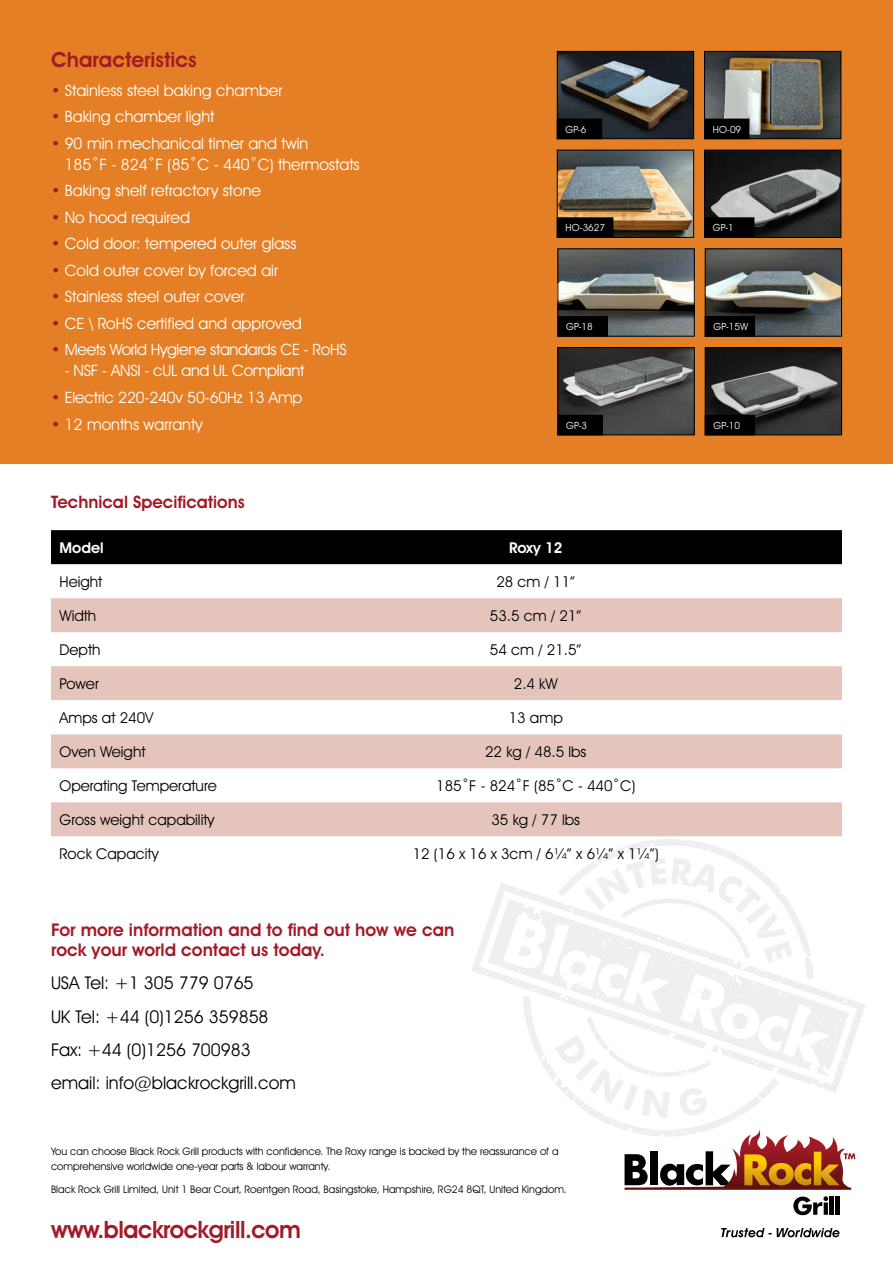
<style>
.page{position:relative;width:893px;height:1263px;background:#fff}
.page>*{position:absolute;margin:0;border:0;box-sizing:border-box;transform-origin:0 0}
.t1{font:600 24px "Avant Garde IT Cby BT";letter-spacing:-.02em;color:#a31a27}
.t2{font:600 21px "Avant Garde IT Cby BT";color:#a31a27}
.t3{font:17.7px/33px "Avant Garde IT Cby BT";color:#000}
.t4{font:600 17.7px/20.1px "Avant Garde IT Cby BT";color:#a31a27}
.t5{font:600 17.25px "Avant Garde IT Cby BT";color:#a31a27}
.t6{font:15.75px/21px "Avant Garde IT Cby BT";color:#fff}
.t7{font:15.75px "Avant Garde IT Cby BT";letter-spacing:-.02em;color:#fff}
.t8{font:15px "Avant Garde IT Cby BT";color:#000}
.t9{font:600 15px "Avant Garde IT Cby BT";color:#fff}
.t10{font:10.5px/15px "Avant Garde IT Cby BT";color:#000}
.t11{font:9.9px "Avant Garde IT Cby BT";color:#fff}
.s1{color:#a31a27}
</style>
<div class="page">
<svg style="left:471px;top:883px;width:394px;height:152px"></svg>
<svg style="left:488px;top:899px;width:361px;height:136px"></svg>
<svg style="left:558px;top:839px;width:256px;height:140px"></svg>
<div style="left:0;top:0;width:893px;height:463px;background:#e47f26"></div>
<div style="left:51px;top:530px;width:791px;height:34px;background:#000"></div>
<svg style="left:51px;top:598px;width:791px;height:238px;fill:#e5c5bb"></svg>
<svg style="left:51px;top:700px;width:791px;height:34px"></svg>
<img style="left:559px;top:349px;width:134px;height:84px">
<div style="left:557px;top:347px;width:138px;height:88px;border:1px solid #000"></div>
<img style="left:707px;top:250px;width:133px;height:84px">
<div style="left:705px;top:248px;width:137px;height:88px;border:1px solid #000"></div>
<img style="left:559px;top:250px;width:134px;height:84px">
<div style="left:557px;top:248px;width:138px;height:88px;border:1px solid #000"></div>
<img style="left:559px;top:152px;width:133px;height:84px">
<div style="left:557px;top:150px;width:137px;height:88px;border:1px solid #000"></div>
<div style="left:558px;top:415px;width:44px;height:20px;background:#000"></div>
<div style="left:557px;top:415px;width:46px;height:20px;border:1px solid #000"></div>
<div style="left:557px;top:218px;width:56px;height:19px;background:#000"></div>
<div style="left:557px;top:217px;width:56px;height:21px;border:1px solid #000"></div>
<img style="left:707px;top:349px;width:133px;height:84px">
<div style="left:705px;top:347px;width:137px;height:88px;border:1px solid #000"></div>
<img style="left:706px;top:53px;width:133px;height:84px">
<div style="left:704px;top:51px;width:137px;height:88px;border:1px solid #000"></div>
<img style="left:559px;top:53px;width:133px;height:84px">
<div style="left:557px;top:51px;width:137px;height:88px;border:1px solid #000"></div>
<img style="left:706px;top:152px;width:133px;height:84px">
<div style="left:704px;top:150px;width:137px;height:88px;border:1px solid #000"></div>
<div style="left:705px;top:415px;width:50px;height:20px;background:#000"></div>
<div style="left:705px;top:317px;width:50px;height:19px;background:#000"></div>
<div style="left:705px;top:316px;width:50px;height:20px;border:1px solid #000"></div>
<div style="left:558px;top:317px;width:49px;height:19px;background:#000"></div>
<div style="left:557px;top:316px;width:51px;height:20px;border:1px solid #000"></div>
<div style="left:704px;top:218px;width:50px;height:19px;background:#000"></div>
<div style="left:704px;top:217px;width:50px;height:21px;border:1px solid #000"></div>
<div style="left:704px;top:119px;width:45px;height:20px;background:#000"></div>
<div style="left:557px;top:119px;width:45px;height:20px;background:#000"></div>
<svg style="left:523px;top:988px;width:332px;height:202px"></svg>
<svg style="left:793px;top:1196px;width:35px;height:19px"></svg>
<hr style="left:830px;top:1196px;width:4px;height:19px;background:#000">
<div style="left:835px;top:1196px;width:5px;height:19px;background:#000"></div>
<svg style="left:721px;top:1228px;width:118px;height:9px"></svg>
<h2 class="t2" style="left:51px;top:47px;width:147px">Characteristics</h2>
<p class="t6" style="left:51px;top:79px;width:233px"><span class="s1">•</span> Stainless steel baking chamber</p>
<p class="t6" style="left:51px;top:106px;width:165px"><span class="s1">•</span> Baking chamber light</p>
<p class="t6" style="left:65px;top:133px;width:296px;text-indent:-14px"><span class="s1">•</span> 90 min mechanical timer and twin<br>185˚F - 824˚F (85˚C - 440˚C) thermostats</p>
<p class="t6" style="left:51px;top:180px;width:212px"><span class="s1">•</span> Baking shelf refractory stone</p>
<p class="t6" style="left:51px;top:207px;width:140px"><span class="s1">•</span> No hood required</p>
<p class="t6" style="left:51px;top:233px;width:247px"><span class="s1">•</span> Cold door: tempered outer glass</p>
<p class="t6" style="left:51px;top:260px;width:229px"><span class="s1">•</span> Cold outer cover by forced air</p>
<p class="t6" style="left:51px;top:286px;width:195px"><span class="s1">•</span> Stainless steel outer cover</p>
<p class="t6" style="left:51px;top:313px;width:252px"><span class="s1">•</span> CE \ RoHS certified and approved</p>
<p class="t7" style="left:51px;top:340px;width:297px"><span class="s1">•</span> Meets World Hygiene standards CE - RoHS</p>
<p class="t7" style="left:65px;top:361px;width:241px">- NSF - ANSI - cUL and UL Compliant</p>
<p class="t6" style="left:51px;top:387px;width:253px"><span class="s1">•</span> Electric 220-240v 50-60Hz 13 Amp</p>
<p class="t6" style="left:51px;top:413px;width:153px"><span class="s1">•</span> 12 months warranty</p>
<p class="t11" style="left:566px;top:123px;width:22px">GP-6</p>
<p class="t11" style="left:713px;top:123px;width:30px">HO-09</p>
<p class="t11" style="left:566px;top:222px;width:41px">HO-3627</p>
<p class="t11" style="left:713px;top:222px;width:22px">GP-1</p>
<p class="t11" style="left:566px;top:321px;width:28px">GP-18</p>
<p class="t11" style="left:714px;top:321px;width:36px">GP-15W</p>
<p class="t11" style="left:566px;top:419px;width:22px">GP-3</p>
<p class="t11" style="left:714px;top:419px;width:28px">GP-10</p>
<p class="t5" style="left:51px;top:491px;width:195px">Technical Specifications</p>
<p class="t9" style="left:60px;top:538px;width:46px">Model</p>
<p class="t9" style="left:509px;top:538px;width:55px">Roxy 12</p>
<p class="t8" style="left:60px;top:572px;width:44px">Height</p>
<p class="t8" style="left:496px;top:572px;width:80px">28 cm / 11”</p>
<p class="t8" style="left:60px;top:606px;width:38px">Width</p>
<p class="t8" style="left:490px;top:606px;width:93px">53.5 cm / 21”</p>
<p class="t8" style="left:60px;top:640px;width:43px">Depth</p>
<p class="t8" style="left:490px;top:640px;width:93px">54 cm / 21.5”</p>
<p class="t8" style="left:60px;top:674px;width:41px">Power</p>
<p class="t8" style="left:514px;top:674px;width:45px">2.4 kW</p>
<p class="t8" style="left:60px;top:708px;width:95px">Amps at 240V</p>
<p class="t8" style="left:509px;top:708px;width:56px">13 amp</p>
<p class="t8" style="left:60px;top:742px;width:87px">Oven Weight</p>
<p class="t8" style="left:485px;top:742px;width:103px">22 kg / 48.5 lbs</p>
<p class="t8" style="left:60px;top:777px;width:159px">Operating Temperature</p>
<p class="t8" style="left:436px;top:777px;width:201px">185˚F - 824˚F (85˚C - 440˚C)</p>
<p class="t8" style="left:60px;top:811px;width:156px">Gross weight capability</p>
<p class="t8" style="left:491px;top:811px;width:90px">35 kg / 77 lbs</p>
<p class="t8" style="left:60px;top:845px;width:101px">Rock Capacity</p>
<p class="t8" style="left:413px;top:845px;width:248px">12 (16 x 16 x 3cm / 6¼” x 6¼” x 1¼”)</p>
<p class="t4" style="left:51px;top:920px;width:405px">For more information and to find out how we can rock your world contact us today.</p>
<p class="t3" style="left:51px;top:966px;width:246px">USA Tel: +1 305 779 0765<br>UK Tel: +44 (0)1256 359858<br>Fax: +44 (0)1256 700983 email: info@blackrockgrill.com</p>
<p class="t10" style="left:51px;top:1143px;width:509px">You can choose Black Rock Grill products with confidence. The Roxy range is backed by the reassurance of a comprehensive worldwide one-year parts &amp; labour warranty.</p>
<p class="t10" style="left:51px;top:1182px;width:517px">Black Rock Grill Limited, Unit 1 Bear Court, Roentgen Road, Basingstoke, Hampshire, RG24 8QT, United Kingdom.</p>
<h1 class="t1" style="left:51px;top:1214px;width:251px">www.blackrockgrill.com</h1>
</div>
